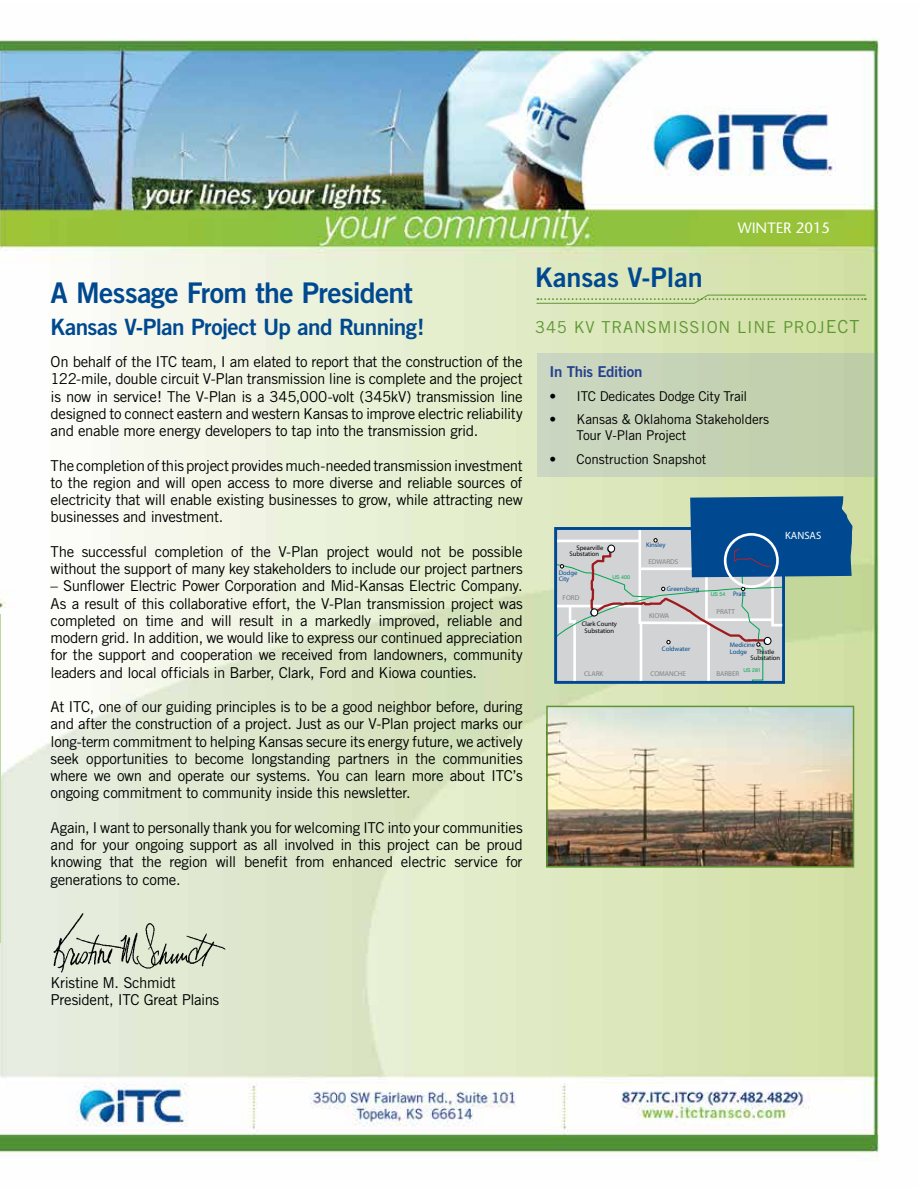
<style>
.page{position:relative;width:918px;height:1188px;background:#fff}
.page>*{position:absolute;margin:0;border:0;box-sizing:border-box;transform-origin:0 0}
.t1{font:28.5px "Trade Gothic Bold Two";letter-spacing:-.025em;color:#004990}
.t2{font:27px "Trade Gothic Bold Two";color:#004990}
.t3{font:22.5px "Trade Gothic Bold Two";letter-spacing:-.03em;color:#004990}
.t4{font:16.5px "Trade Gothic";letter-spacing:.05em;color:#5e9732}
.t5{font:15px/17.2px "Trade Gothic";letter-spacing:-.025em;color:#000;text-align:justify}
.t6{font:15px "Trade Gothic Bold Two";letter-spacing:-.02em;color:#25408f}
.t7{font:15px "Stone Sans";color:#fff}
.t8{font:13.5px/16.5px "Trade Gothic";letter-spacing:-.015em;color:#000}
.t9{font:10.65px "Myriad Pro";color:#fff}
.t10{font:7.05px "Myriad Pro";color:#808285}
.t11{font:6.6px/6.6px "Myriad Pro";color:#000;text-align:center}
.t12{font:6.6px/6.6px "Myriad Pro";color:#004990}
.t13{font:5.25px "Helvetica Neue";color:#00a651}
.s1{font-size:18px}
</style>
<div class="page">
<img style="left:0;top:37px;width:880px;height:1124px">
<img style="left:549px;top:709px;width:302px;height:156px">
<div style="left:546px;top:706px;width:308px;height:162px;border:2px solid #5e9732"></div>
<hr style="left:0;top:615px;width:1px;height:328px;background:#bfd99c">
<svg style="left:554px;top:496px;width:300px;height:188px;background:#9bb1b7"></svg>
<div style="left:724px;top:533px;width:55px;height:55px;border:3px solid #fff;border-radius:50%"></div>
<svg style="left:536px;top:294px;width:331px;height:10px;background:#c3d79d"></svg>
<div style="left:537px;top:354px;width:341px;height:123px;background:linear-gradient(to right,#cdd7c4,#bccca3)"></div>
<img style="left:48px;top:909px;width:183px;height:68px">
<p class="t7" style="left:738px;top:218px;width:94px">WINTER 2015</p>
<h1 class="t1" style="left:51px;top:275px;width:364px">A Message From the President</h1>
<h3 class="t3" style="left:51px;top:313px;width:375px">Kansas V-Plan Project Up and Running!</h3>
<p class="t5" style="left:51px;top:353px;width:474px">On behalf of the ITC team, I am elated to report that the construction of the 122-mile, double circuit V-Plan transmission line is complete and the project is now in service! The V-Plan is a 345,000-volt (345kV) transmission line designed to connect eastern and western Kansas to improve electric reliability and enable more energy developers to tap into the transmission grid.</p>
<p class="t5" style="left:51px;top:456px;width:474px">The completion of this project provides much-needed transmission investment to the region and will open access to more diverse and reliable sources of electricity that will enable existing businesses to grow, while attracting new businesses and investment.</p>
<p class="t5" style="left:51px;top:543px;width:474px">The successful completion of the V-Plan project would not be possible without the support of many key stakeholders to include our project partners</p>
<p class="t5" style="left:51px;top:577px;width:474px">– Sunflower Electric Power Corporation and Mid-Kansas Electric Company.<br>As a result of this collaborative effort, the V-Plan transmission project was completed on time and will result in a markedly improved, reliable and modern grid. In addition, we would like to express our continued appreciation for the support and cooperation we received from landowners, community leaders and local officials in Barber, Clark, Ford and Kiowa counties.</p>
<p class="t5" style="left:51px;top:698px;width:474px">At ITC, one of our guiding principles is to be a good neighbor before, during and after the construction of a project. Just as our V-Plan project marks our long-term commitment to helping Kansas secure its energy future, we actively seek opportunities to become longstanding partners in the communities where we own and operate our systems. You can learn more about ITC’s ongoing commitment to community inside this newsletter.</p>
<p class="t5" style="left:51px;top:819px;width:474px">Again, I want to personally thank you for welcoming ITC into your communities and for your ongoing support as all involved in this project can be proud knowing that the region will benefit from enhanced electric service for generations to come.</p>
<h2 class="t2" style="left:535px;top:261px;width:169px">Kansas V-Plan</h2>
<p class="t4" style="left:535px;top:317px;width:326px">345 KV TRANSMISSION LINE PROJ<span class="s1">ECT</span></p>
<p class="t6" style="left:550px;top:363px;width:94px">In This Edition</p>
<p class="t8" style="left:550px;top:387px;width:199px">• ITC Dedicates Dodge City Trail</p>
<p class="t8" style="left:577px;top:411px;width:194px;text-indent:-27px">• Kansas &amp; Oklahoma Stakeholders<br>Tour V-Plan Project</p>
<p class="t8" style="left:550px;top:450px;width:158px">• Construction Snapshot</p>
<p class="t11" style="left:570px;top:544px;width:35px;text-align:left;text-indent:7px">Spearville<br>Substation</p>
<p class="t12" style="left:559px;top:569px;width:20px">Dodge<br>City</p>
<p class="t10" style="left:563px;top:594px;width:18px">FORD</p>
<p class="t13" style="left:612px;top:574px;width:19px">US 400</p>
<p class="t11" style="left:582px;top:620px;width:37px">Clark County<br>Substation</p>
<p class="t12" style="left:646px;top:542px;width:21px">Kinsley</p>
<p class="t10" style="left:648px;top:558px;width:32px">EDWARDS</p>
<p class="t12" style="left:667px;top:585px;width:34px">Greensburg</p>
<p class="t10" style="left:649px;top:611px;width:22px">KIOWA</p>
<p class="t13" style="left:711px;top:591px;width:16px">US 54</p>
<p class="t12" style="left:733px;top:591px;width:15px">Pratt</p>
<p class="t10" style="left:716px;top:608px;width:20px">PRATT</p>
<p class="t9" style="left:785px;top:529px;width:38px">KANSAS</p>
<p class="t12" style="left:662px;top:646px;width:30px">Coldwater</p>
<p class="t12" style="left:730px;top:641px;width:27px">Medicine<br>Lodge</p>
<p class="t11" style="left:751px;top:648px;width:31px">Thistle<br>Substation</p>
<p class="t13" style="left:743px;top:667px;width:19px">US 281</p>
<p class="t10" style="left:584px;top:669px;width:21px">CLARK</p>
<p class="t10" style="left:651px;top:669px;width:37px">COMANCHE</p>
<p class="t10" style="left:716px;top:669px;width:25px">BARBER</p>
<p class="t5" style="left:51px;top:974px;width:170px">Kristine M. Schmidt<br>President, ITC Great Plains</p>
</div>
